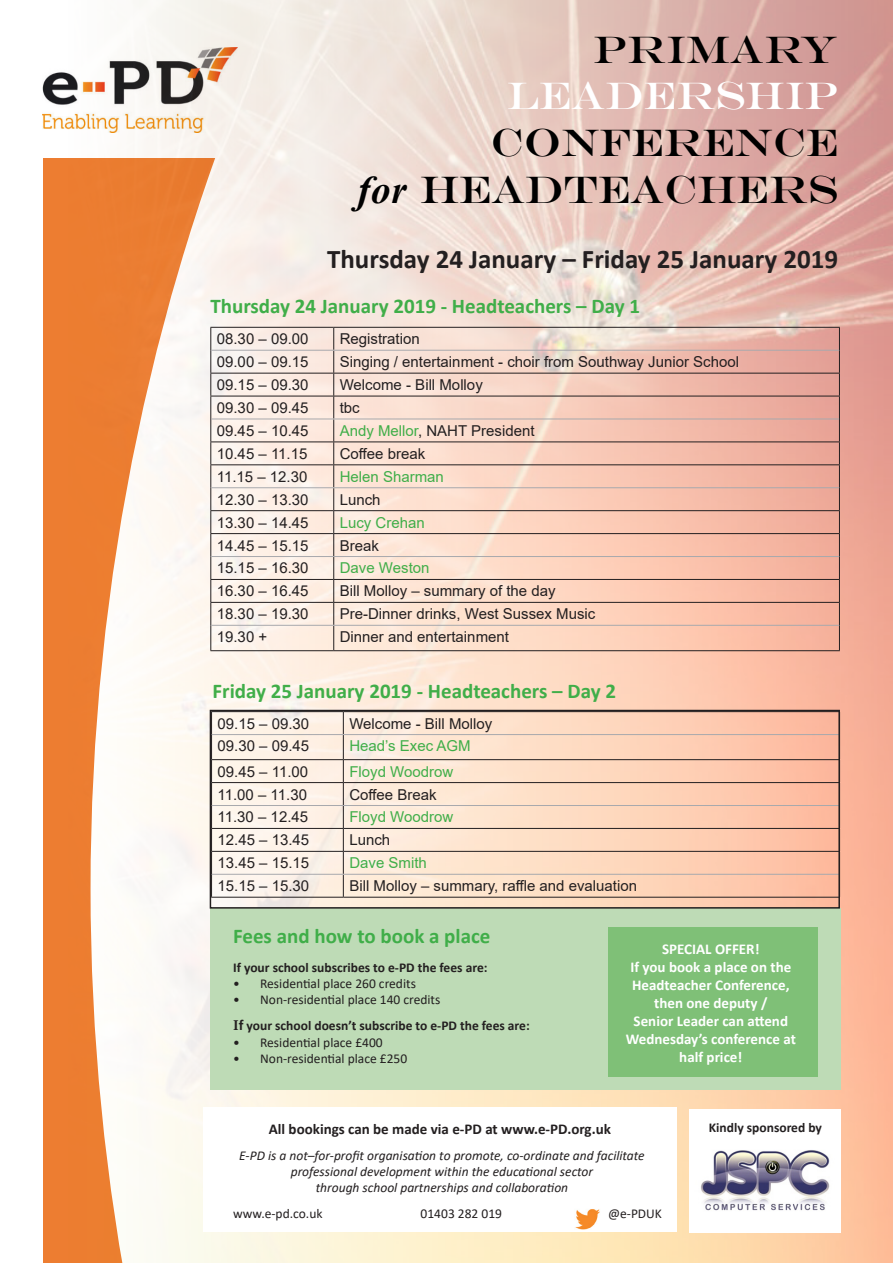
<style>
.page{position:relative;width:893px;height:1263px;background:#fff}
.page>*{position:absolute;margin:0;border:0;box-sizing:border-box;transform-origin:0 0}
.t1{font:39px "Engravers";color:#000}
.t2{font:39px/46.8px "Engravers";color:#fff;text-align:center}
.t3{font:700 27px "Calibri";color:#231f20}
.t4{font:700 21px "Calibri";color:#40ae49}
.t5{font:15px "Arial";color:#231f20}
.t6{font:700 15px/18px "Calibri";color:#fff;text-align:center}
.t7{font:15px "Arial";color:#40ae49}
.t8{font:700 15px "Calibri";color:#231f20}
.t9{font:italic 13.5px/16.2px "Calibri";color:#231f20;text-align:center}
.t10{font:13.5px "Calibri";color:#231f20}
.t11{font:700 13.5px "Calibri";color:#231f20}
.s1{color:#000}
.s2{font-family:"Times New Roman";font-weight:700;font-style:italic}
.s3{color:#40ae49}
.s4{font-family:"Minion Pro";font-size:15px}
.s5{font-size:15px}
</style>
<div class="page">
<div style="left:43px;top:158px;width:241px;height:1105px;background:#ed7d31"></div>
<img style="left:43px;top:72px;width:21px;height:57px">
<img style="left:64px;top:0;width:829px;height:1263px">
<div style="left:210px;top:909px;width:631px;height:181px;background:#bedbb6"></div>
<div style="left:608px;top:928px;width:210px;height:149px;background:#7fc077"></div>
<hr style="left:211px;top:897px;width:132px;height:1px;background:#231f20">
<hr style="left:343px;top:897px;width:497px;height:1px;background:#231f20">
<hr style="left:211px;top:759px;width:132px;height:1px;background:#231f20">
<hr style="left:343px;top:759px;width:497px;height:1px;background:#231f20">
<hr style="left:211px;top:782px;width:132px;height:1px;background:#231f20">
<hr style="left:343px;top:782px;width:497px;height:1px;background:#231f20">
<hr style="left:211px;top:828px;width:132px;height:1px;background:#231f20">
<hr style="left:343px;top:828px;width:497px;height:1px;background:#231f20">
<hr style="left:211px;top:851px;width:132px;height:1px;background:#231f20">
<hr style="left:343px;top:851px;width:497px;height:1px;background:#231f20">
<svg style="left:343px;top:713px;width:1px;height:184px"></svg>
<hr style="left:212px;top:734px;width:131px;height:1px;background:#a8a9ad">
<hr style="left:343px;top:734px;width:496px;height:1px;background:#a8a9ad">
<hr style="left:212px;top:805px;width:131px;height:1px;background:#a8a9ad">
<hr style="left:343px;top:805px;width:496px;height:1px;background:#a8a9ad">
<hr style="left:212px;top:874px;width:131px;height:1px;background:#a8a9ad">
<hr style="left:343px;top:874px;width:496px;height:1px;background:#a8a9ad">
<div style="left:210px;top:710px;width:630px;height:199px;border:2px solid #231f20"></div>
<hr style="left:210px;top:327px;width:124px;height:1px;background:#231f20">
<hr style="left:334px;top:327px;width:506px;height:1px;background:#231f20">
<hr style="left:210px;top:373px;width:124px;height:1px;background:#231f20">
<hr style="left:334px;top:373px;width:506px;height:1px;background:#231f20">
<hr style="left:210px;top:396px;width:124px;height:1px;background:#231f20">
<hr style="left:334px;top:396px;width:506px;height:1px;background:#231f20">
<hr style="left:210px;top:441px;width:124px;height:1px;background:#231f20">
<hr style="left:334px;top:441px;width:506px;height:1px;background:#231f20">
<hr style="left:210px;top:464px;width:124px;height:1px;background:#231f20">
<hr style="left:334px;top:464px;width:506px;height:1px;background:#231f20">
<hr style="left:210px;top:510px;width:124px;height:1px;background:#231f20">
<hr style="left:334px;top:510px;width:506px;height:1px;background:#231f20">
<hr style="left:210px;top:533px;width:124px;height:1px;background:#231f20">
<hr style="left:334px;top:533px;width:506px;height:1px;background:#231f20">
<hr style="left:210px;top:579px;width:124px;height:1px;background:#231f20">
<hr style="left:334px;top:579px;width:506px;height:1px;background:#231f20">
<hr style="left:210px;top:602px;width:124px;height:1px;background:#231f20">
<hr style="left:334px;top:602px;width:506px;height:1px;background:#231f20">
<svg style="left:210px;top:328px;width:1px;height:322px"></svg>
<svg style="left:333px;top:328px;width:1px;height:322px"></svg>
<svg style="left:839px;top:328px;width:1px;height:322px"></svg>
<hr style="left:210px;top:650px;width:124px;height:1px;background:#231f20">
<hr style="left:334px;top:650px;width:506px;height:1px;background:#231f20">
<hr style="left:211px;top:350px;width:123px;height:1px;background:#a8a9ad">
<hr style="left:334px;top:350px;width:505px;height:1px;background:#a8a9ad">
<hr style="left:211px;top:419px;width:123px;height:1px;background:#a8a9ad">
<hr style="left:334px;top:419px;width:505px;height:1px;background:#a8a9ad">
<hr style="left:211px;top:487px;width:123px;height:1px;background:#a8a9ad">
<hr style="left:334px;top:487px;width:505px;height:1px;background:#a8a9ad">
<hr style="left:211px;top:556px;width:123px;height:1px;background:#a8a9ad">
<hr style="left:334px;top:556px;width:505px;height:1px;background:#a8a9ad">
<hr style="left:211px;top:625px;width:123px;height:1px;background:#a8a9ad">
<hr style="left:334px;top:625px;width:505px;height:1px;background:#a8a9ad">
<div style="left:204px;top:1108px;width:473px;height:124px;background:#fff"></div>
<img style="left:575px;top:1209px;width:25px;height:21px">
<div style="left:689px;top:1109px;width:152px;height:123px;background:#fff"></div>
<img style="left:701px;top:1150px;width:129px;height:61px">
<p class="t1" style="left:594px;top:26px;width:246px">PRIMARY</p>
<p class="t2" style="left:490px;top:72px;width:349px">LEADERSHIP<br><span class="s1">CONFERENCE</span></p>
<p class="t1" style="left:357px;top:166px;width:482px"><span class="s2">for</span> HEADTEACHERS</p>
<p class="t3" style="left:327px;top:240px;width:513px">Thursday 24 January – Friday 25 January 2019</p>
<p class="t4" style="left:210px;top:292px;width:431px">Thursday 24 January 2019 - Headteachers – Day 1</p>
<p class="t5" style="left:217px;top:329px;width:93px">08.30 – 09.00</p>
<p class="t5" style="left:340px;top:329px;width:82px">Registration</p>
<p class="t5" style="left:217px;top:351px;width:93px">09.00 – 09.15</p>
<p class="t5" style="left:340px;top:351px;width:401px">Singing / entertainment - choir from Southway Junior School</p>
<p class="t5" style="left:217px;top:374px;width:93px">09.15 – 09.30</p>
<p class="t5" style="left:340px;top:374px;width:145px">Welcome - Bill Molloy</p>
<p class="t5" style="left:217px;top:397px;width:93px">09.30 – 09.45</p>
<p class="t5" style="left:340px;top:397px;width:22px">tbc</p>
<p class="t5" style="left:217px;top:420px;width:93px">09.45 – 10.45</p>
<p class="t5" style="left:340px;top:420px;width:196px"><span class="s3">Andy Mellor</span>, NAHT President</p>
<p class="t5" style="left:217px;top:443px;width:92px">10.45 – 11.15</p>
<p class="t5" style="left:340px;top:443px;width:87px">Coffee break</p>
<p class="t5" style="left:217px;top:466px;width:92px">11.15 – 12.30</p>
<p class="t7" style="left:340px;top:466px;width:106px">Helen Sharman</p>
<p class="t5" style="left:217px;top:489px;width:93px">12.30 – 13.30</p>
<p class="t5" style="left:340px;top:489px;width:42px">Lunch</p>
<p class="t5" style="left:217px;top:512px;width:93px">13.30 – 14.45</p>
<p class="t7" style="left:340px;top:512px;width:87px">Lucy Crehan</p>
<p class="t5" style="left:217px;top:535px;width:93px">14.45 – 15.15</p>
<p class="t5" style="left:340px;top:535px;width:41px">Break</p>
<p class="t5" style="left:217px;top:558px;width:93px">15.15 – 16.30</p>
<p class="t7" style="left:340px;top:558px;width:91px">Dave Weston</p>
<p class="t5" style="left:217px;top:581px;width:93px">16.30 – 16.45</p>
<p class="t5" style="left:340px;top:581px;width:217px">Bill Molloy – summary of the day</p>
<p class="t5" style="left:217px;top:604px;width:93px">18.30 – 19.30</p>
<p class="t5" style="left:340px;top:604px;width:257px">Pre-Dinner drinks, West Sussex Music</p>
<p class="t5" style="left:217px;top:627px;width:52px">19.30 +</p>
<p class="t5" style="left:340px;top:627px;width:171px">Dinner and entertainment</p>
<p class="t4" style="left:213px;top:676px;width:405px">Friday 25 January 2019 - Headteachers – Day 2</p>
<p class="t5" style="left:218px;top:713px;width:93px">09.15 – 09.30</p>
<p class="t5" style="left:349px;top:713px;width:145px">Welcome - Bill Molloy</p>
<p class="t5" style="left:218px;top:736px;width:93px">09.30 – 09.45</p>
<p class="t7" style="left:349px;top:736px;width:123px">Head’s Exec AGM</p>
<p class="t5" style="left:218px;top:761px;width:92px">09.45 – 11.00</p>
<p class="t7" style="left:349px;top:761px;width:105px">Floyd Woodrow</p>
<p class="t5" style="left:218px;top:784px;width:91px">11.00 – 11.30</p>
<p class="t5" style="left:349px;top:784px;width:89px">Coffee Break</p>
<p class="t5" style="left:218px;top:807px;width:92px">11.30 – 12.45</p>
<p class="t7" style="left:349px;top:807px;width:105px">Floyd Woodrow</p>
<p class="t5" style="left:218px;top:830px;width:93px">12.45 – 13.45</p>
<p class="t5" style="left:349px;top:830px;width:42px">Lunch</p>
<p class="t5" style="left:218px;top:853px;width:93px">13.45 – 15.15</p>
<p class="t7" style="left:349px;top:853px;width:79px">Dave Smith</p>
<p class="t5" style="left:218px;top:875px;width:93px">15.15 – 15.30</p>
<p class="t5" style="left:349px;top:875px;width:289px">Bill Molloy – summary, raffle and evaluation</p>
<p class="t4" style="left:233px;top:921px;width:259px">Fees and how to book a place</p>
<p class="t11" style="left:233px;top:958px;width:256px">If your school subscribes to e-PD the fees are:</p>
<p class="t10" style="left:233px;top:974px;width:184px">• Residential place 260 credits</p>
<p class="t10" style="left:233px;top:990px;width:209px">• Non-residential place 140 credits</p>
<p class="t11" style="left:233px;top:1016px;width:298px"><span class="s4">I</span><span class="s5">f</span> your school doesn’t subscribe to e-PD the fees are:</p>
<p class="t10" style="left:233px;top:1033px;width:151px">• Residential place £400</p>
<p class="t10" style="left:233px;top:1049px;width:176px">• Non-residential place £250</p>
<p class="t6" style="left:662px;top:940px;width:99px">SPECIAL OFFER!</p>
<p class="t6" style="left:626px;top:958px;width:172px">If you book a place on the<br>Headteacher Conference, then one deputy /<br>Senior Leader can attend<br>Wednesday’s conference at half price!</p>
<p class="t8" style="left:269px;top:1118px;width:344px">All bookings can be made via e-PD at www.e-PD.org.uk</p>
<p class="t11" style="left:709px;top:1118px;width:115px">Kindly sponsored by</p>
<p class="t9" style="left:239px;top:1146px;width:407px">E-PD is a not–for-profit organisation to promote, co-ordinate and facilitate professional development within the educational sector</p>
<p class="t9" style="left:316px;top:1179px;width:254px">through school partnerships and collaboration</p>
<p class="t10" style="left:233px;top:1204px;width:91px">www.e-pd.co.uk</p>
<p class="t10" style="left:421px;top:1204px;width:83px">01403 282 019</p>
<p class="t10" style="left:608px;top:1204px;width:55px">@e-PDUK</p>
</div>
